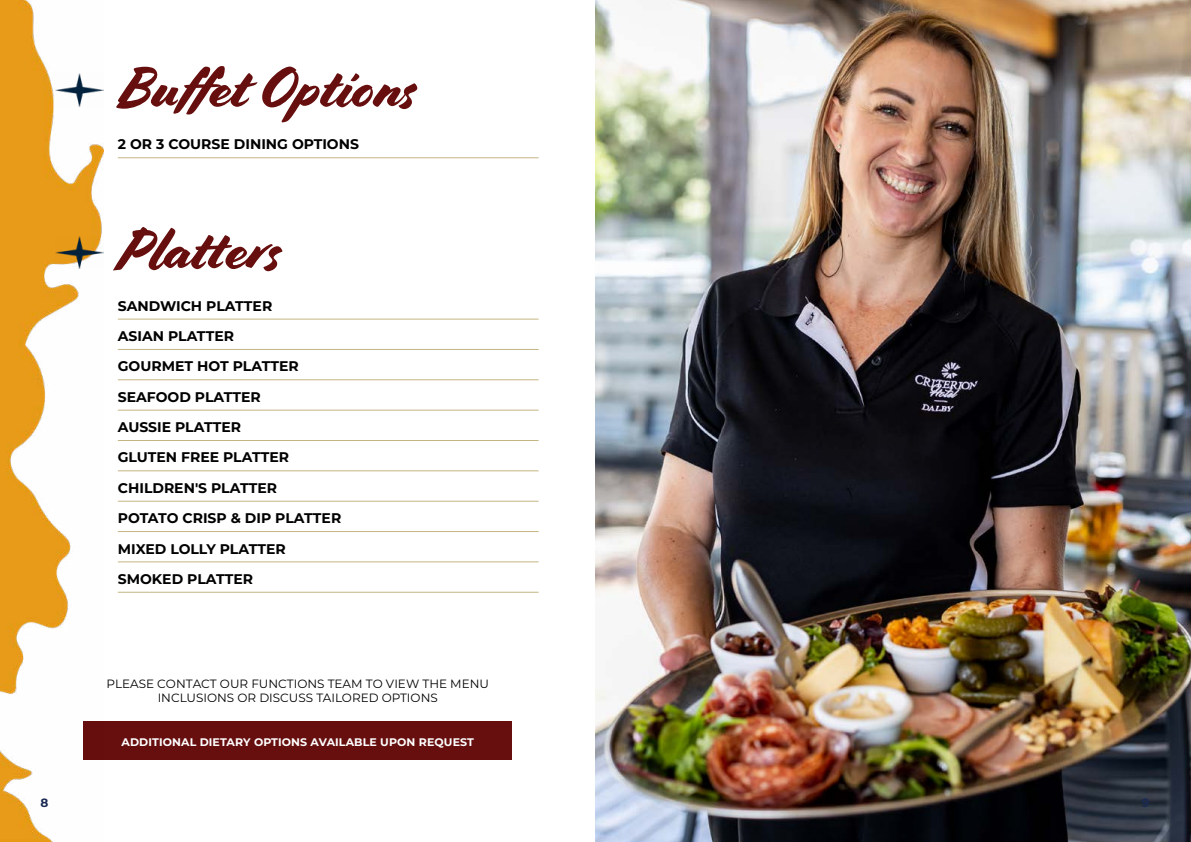
<style>
.page{position:relative;width:1191px;height:842px;background:#fff}
.page>*{position:absolute;margin:0;border:0;box-sizing:border-box;transform-origin:0 0}
.t1{font:57px "Cortado";color:#670f0f}
.t2{font:700 14px "Montserrat";color:#000}
.t3{font:12px/14px "Montserrat";color:#000;text-align:center}
.t4{font:700 12px "Montserrat";color:#1a2a53}
.t5{font:700 11px "Montserrat";letter-spacing:.01em;color:#fff}
</style>
<div class="page">
<img style="left:595px;top:0;width:596px;height:842px">
<hr style="left:118px;top:157px;width:420px;height:1px;background:#c4b581">
<hr style="left:118px;top:319px;width:420px;height:1px;background:#c4b581">
<hr style="left:118px;top:379px;width:420px;height:1px;background:#c4b581">
<hr style="left:118px;top:440px;width:420px;height:1px;background:#c4b581">
<hr style="left:118px;top:501px;width:420px;height:1px;background:#c4b581">
<hr style="left:118px;top:561px;width:420px;height:1px;background:#c4b581">
<hr style="left:118px;top:349px;width:420px;height:1px;background:#c4b581">
<hr style="left:118px;top:410px;width:420px;height:1px;background:#c4b581">
<hr style="left:118px;top:470px;width:420px;height:1px;background:#c4b581">
<hr style="left:118px;top:531px;width:420px;height:1px;background:#c4b581">
<hr style="left:118px;top:592px;width:420px;height:1px;background:#c4b581">
<div style="left:83px;top:721px;width:429px;height:39px;background:#670f0f"></div>
<img style="left:0;top:0;width:103px;height:842px">
<img style="left:56px;top:74px;width:47px;height:32px">
<img style="left:56px;top:236px;width:47px;height:32px">
<p class="t4" style="left:41px;top:794px;width:9px">8</p>
<h1 class="t1" style="left:118px;top:54px;width:298px">Buffet Options</h1>
<p class="t2" style="left:118px;top:134px;width:243px">2 OR 3 COURSE DINING OPTIONS</p>
<h1 class="t1" style="left:118px;top:216px;width:163px">Platters</h1>
<p class="t2" style="left:118px;top:296px;width:156px">SANDWICH PLATTER</p>
<p class="t2" style="left:118px;top:326px;width:118px">ASIAN PLATTER</p>
<p class="t2" style="left:118px;top:356px;width:182px">GOURMET HOT PLATTER</p>
<p class="t2" style="left:118px;top:387px;width:145px">SEAFOOD PLATTER</p>
<p class="t2" style="left:118px;top:417px;width:125px">AUSSIE PLATTER</p>
<p class="t2" style="left:118px;top:447px;width:173px">GLUTEN FREE PLATTER</p>
<p class="t2" style="left:118px;top:478px;width:161px">CHILDREN'S PLATTER</p>
<p class="t2" style="left:118px;top:508px;width:225px">POTATO CRISP &amp; DIP PLATTER</p>
<p class="t2" style="left:118px;top:538px;width:170px">MIXED LOLLY PLATTER</p>
<p class="t2" style="left:118px;top:569px;width:137px">SMOKED PLATTER</p>
<p class="t3" style="left:106px;top:676px;width:384px">PLEASE CONTACT OUR FUNCTIONS TEAM TO VIEW THE MENU<br>INCLUSIONS OR DISCUSS TAILORED OPTIONS</p>
<p class="t5" style="left:121px;top:734px;width:354px">ADDITIONAL DIETARY OPTIONS AVAILABLE UPON REQUEST</p>
<p class="t4" style="left:1141px;top:794px;width:9px">9</p>
</div>
